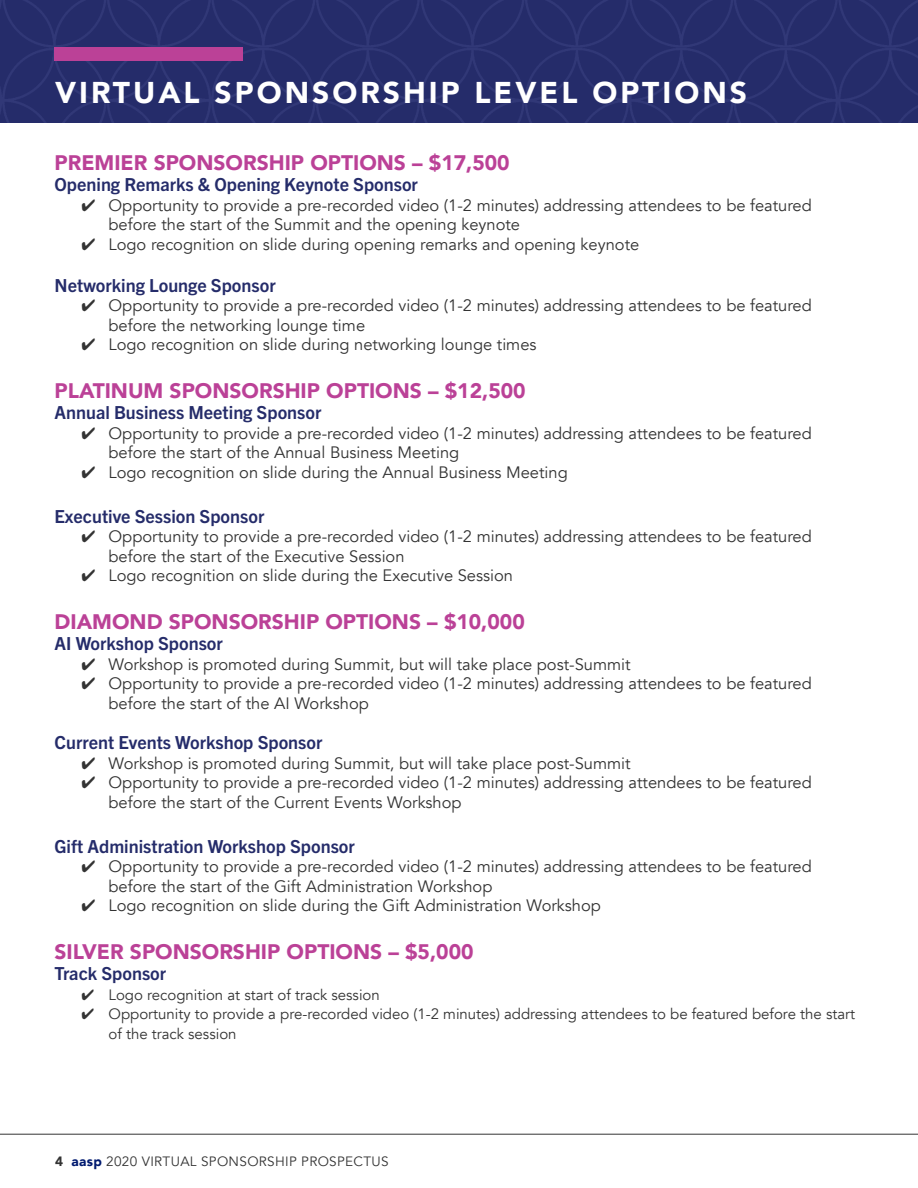
<style>
.page{position:relative;width:918px;height:1188px;background:#fff}
.page>*{position:absolute;margin:0;border:0;box-sizing:border-box;transform-origin:0 0}
.t1{font:900 30px "Avenir";letter-spacing:.1em;color:#fff}
.t2{font:900 21px "Avenir";color:#bb4197}
.t3{font:700 18px "Trade Gothic Next LT Pro";color:#252c6a}
.t4{font:16.5px/19.5px "Avenir";color:#333}
.t5{font:15px/19.5px "Avenir";color:#333}
.t6{font:13.5px "Avenir";letter-spacing:.025em;color:#333}
.s1{font-weight:900}
.s2{font-weight:900;color:#001a70}
</style>
<div class="page">
<img style="left:0;top:0;width:918px;height:123px">
<div style="left:54px;top:48px;width:189px;height:13px;background:#bb4197"></div>
<hr style="left:0;top:1134px;width:918px;height:1px;background:#333">
<h1 class="t1" style="left:55px;top:67px;width:693px">VIRTUAL SPONSORSHIP LEVEL OPTIONS</h1>
<p class="t2" style="left:55px;top:145px;width:457px">PREMIER SPONSORSHIP OPTIONS – $17,500</p>
<p class="t3" style="left:55px;top:172px;width:365px">Opening Remarks &amp; Opening Keynote Sponsor</p>
<p class="t4" style="left:109px;top:195px;width:705px;text-indent:-27px">✔ Opportunity to provide a pre-recorded video (1-2 minutes) addressing attendees to be featured before the start of the Summit and the opening keynote</p>
<p class="t4" style="left:82px;top:234px;width:559px">✔ Logo recognition on slide during opening remarks and opening keynote</p>
<p class="t3" style="left:55px;top:272px;width:223px">Networking Lounge Sponsor</p>
<p class="t4" style="left:109px;top:296px;width:705px;text-indent:-27px">✔ Opportunity to provide a pre-recorded video (1-2 minutes) addressing attendees to be featured before the networking lounge time</p>
<p class="t4" style="left:82px;top:335px;width:457px">✔ Logo recognition on slide during networking lounge times</p>
<p class="t2" style="left:55px;top:373px;width:473px">PLATINUM SPONSORSHIP OPTIONS – $12,500</p>
<p class="t3" style="left:55px;top:400px;width:268px">Annual Business Meeting Sponsor</p>
<p class="t4" style="left:109px;top:423px;width:705px;text-indent:-27px">✔ Opportunity to provide a pre-recorded video (1-2 minutes) addressing attendees to be featured before the start of the Annual Business Meeting</p>
<p class="t4" style="left:82px;top:462px;width:488px">✔ Logo recognition on slide during the Annual Business Meeting</p>
<p class="t3" style="left:55px;top:503px;width:211px">Executive Session Sponsor</p>
<p class="t4" style="left:109px;top:527px;width:705px;text-indent:-27px">✔ Opportunity to provide a pre-recorded video (1-2 minutes) addressing attendees to be featured before the start of the Executive Session</p>
<p class="t4" style="left:82px;top:566px;width:433px">✔ Logo recognition on slide during the Executive Session</p>
<p class="t2" style="left:55px;top:604px;width:472px">DIAMOND SPONSORSHIP OPTIONS – $10,000</p>
<p class="t3" style="left:55px;top:631px;width:170px">AI Workshop Sponsor</p>
<p class="t4" style="left:82px;top:654px;width:551px">✔ Workshop is promoted during Summit, but will take place post-Summit</p>
<p class="t4" style="left:109px;top:674px;width:705px;text-indent:-27px">✔ Opportunity to provide a pre-recorded video (1-2 minutes) addressing attendees to be featured before the start of the AI Workshop</p>
<p class="t3" style="left:55px;top:730px;width:269px">Current Events Workshop Sponsor</p>
<p class="t4" style="left:82px;top:753px;width:551px">✔ Workshop is promoted during Summit, but will take place post-Summit</p>
<p class="t4" style="left:109px;top:773px;width:705px;text-indent:-27px">✔ Opportunity to provide a pre-recorded video (1-2 minutes) addressing attendees to be featured before the start of the Current Events Workshop</p>
<p class="t3" style="left:55px;top:833px;width:302px">Gift Administration Workshop Sponsor</p>
<p class="t4" style="left:109px;top:857px;width:705px;text-indent:-27px">✔ Opportunity to provide a pre-recorded video (1-2 minutes) addressing attendees to be featured before the start of the Gift Administration Workshop</p>
<p class="t4" style="left:82px;top:896px;width:521px">✔ Logo recognition on slide during the Gift Administration Workshop</p>
<p class="t2" style="left:55px;top:934px;width:421px">SILVER SPONSORSHIP OPTIONS – $5,000</p>
<p class="t3" style="left:55px;top:961px;width:113px">Track Sponsor</p>
<p class="t5" style="left:82px;top:985px;width:300px">✔ Logo recognition at start of track session</p>
<p class="t5" style="left:109px;top:1004px;width:748px;text-indent:-27px">✔ Opportunity to provide a pre-recorded video (1-2 minutes) addressing attendees to be featured before the start of the track session</p>
<p class="t6" style="left:55px;top:1153px;width:335px"><span class="s1">4</span> <span class="s2">aasp</span> 2020 VIRTUAL SPONSORSHIP PROSPECTUS</p>
</div>
